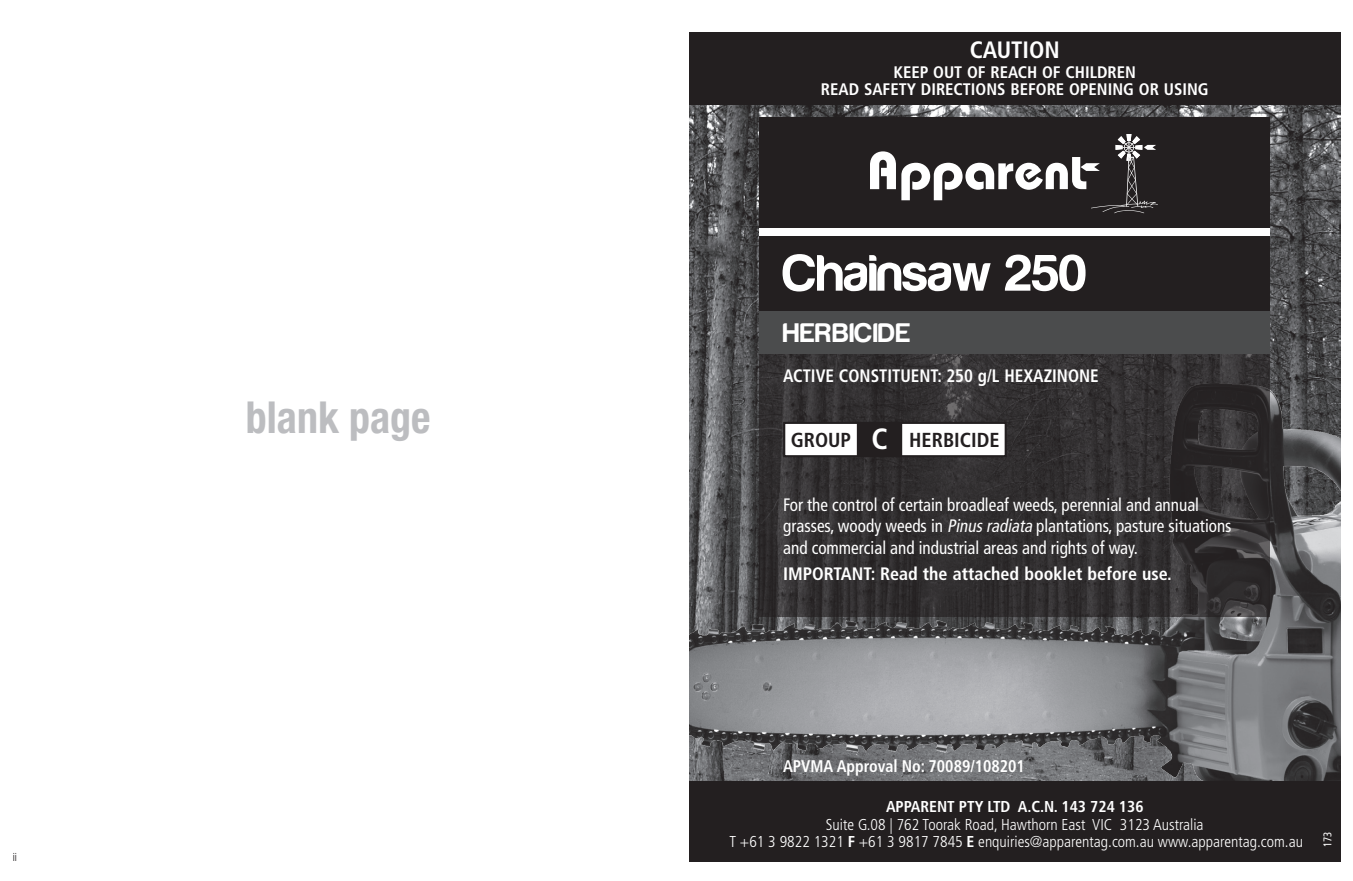
<style>
.page{position:relative;width:1353px;height:881px;background:#fff}
.page>*{position:absolute;margin:0;border:0;box-sizing:border-box;transform-origin:0 0}
.Product{font:52.88px "Harabara";letter-spacing:.01em;color:#fff}
.BODY_text_BOLD{font:700 condensed 44.1px "Helvetica Neue";color:#bcbdc0;scale:.95 1}
.t1{font:700 condensed 29.25px "Frutiger";color:#fff}
.Chemical_Type{font:27.9px "Harabara";letter-spacing:.035em;color:#fff}
.Signal{font:700 condensed 23.62px "Frutiger";color:#fff}
.t2{font:700 condensed 20.25px "Frutiger";color:#231f20}
.text{font:condensed 18px/21.6px "Frutiger";color:#fff;scale:.95 1}
.Constituent{font:700 condensed 18px "Frutiger";color:#fff}
.Constituent-2{font:700 condensed 18px "Frutiger";color:#fff;scale:.95 1}
.text-2{font:700 condensed 16.88px "Frutiger";color:#fff;scale:.95 1}
.Warning{font:700 condensed 16.65px "Frutiger";color:#fff}
.text-3{font:300 condensed 15.75px/17.6px "Frutiger";color:#fff;text-align:center}
.text-4{font:700 condensed 15.75px "Frutiger";color:#fff}
.text-5{font:condensed 11.25px "Frutiger";color:#fff;scale:.95 1}
.t3{font:300 condensed 11.25px "Helvetica Neue";color:#231f20}
.s1{font-style:italic}
.s2{font-weight:700}
</style>
<div class="page">
<img style="left:689px;top:105px;width:650px;height:263px">
<img style="left:689px;top:368px;width:650px;height:413px">
<div style="left:689px;top:32px;width:650px;height:73px;background:#231f20"></div>
<div style="left:689px;top:781px;width:650px;height:80px;background:#231f20"></div>
<svg style="left:759px;top:353px;width:510px;height:263px;background:#323031"></svg>
<div style="left:759px;top:235px;width:510px;height:76px;background:#231f20"></div>
<div style="left:759px;top:311px;width:510px;height:42px;background:#4b4c4d"></div>
<div style="left:784px;top:422px;width:221px;height:34px;background:#fff"></div>
<div style="left:783px;top:421px;width:223px;height:36px;border:2px solid #231f20"></div>
<div style="left:857px;top:423px;width:44px;height:33px;background:#231f20"></div>
<div style="left:856px;top:422px;width:46px;height:35px;border:1px solid #231f20"></div>
<div style="left:759px;top:118px;width:510px;height:110px;background:#231f20"></div>
<svg style="left:870px;top:151px;width:25px;height:38px"></svg>
<svg style="left:901px;top:134px;width:256px;height:79px"></svg>
<div style="left:759px;top:228px;width:510px;height:7px;background:#fff"></div>
<p class="t3" style="left:13px;top:850px;width:6px">ii</p>
<p class="BODY_text_BOLD" style="left:246px;top:390px;width:196px">blank page</p>
<p class="Signal" style="left:969px;top:36px;width:92px">CAUTION</p>
<p class="Warning" style="left:893px;top:63px;width:244px">KEEP OUT OF REACH OF CHILDREN</p>
<p class="Warning" style="left:820px;top:79px;width:389px">READ SAFETY DIRECTIONS BEFORE OPENING OR USING</p>
<p class="Product" style="left:783px;top:245px;width:305px">Chainsaw 250</p>
<p class="Chemical_Type" style="left:783px;top:318px;width:129px">HERBICIDE</p>
<p class="Constituent-2" style="left:783px;top:365px;width:334px">ACTIVE CONSTITUENT: 250 g/L HEXAZINONE</p>
<p class="t2" style="left:790px;top:428px;width:62px">GROUP</p>
<p class="t1" style="left:871px;top:421px;width:18px">C</p>
<p class="t2" style="left:909px;top:428px;width:92px">HERBICIDE</p>
<p class="text" style="left:783px;top:493px;width:473px">For the control of certain broadleaf weeds, perennial and annual grasses, woody weeds in <span class="s1">Pinusradiata</span> plantations, pasture situations and commercial and industrial areas and rights of way.</p>
<p class="Constituent" style="left:783px;top:562px;width:390px">IMPORTANT: Read the attached booklet before use.</p>
<p class="text-2" style="left:783px;top:756px;width:256px">APVMA Approval No: 70089/108201</p>
<p class="text-4" style="left:885px;top:796px;width:259px">APPARENT PTY LTD A.C.N. 143 724 136</p>
<p class="text-3" style="left:729px;top:815px;width:575px">Suite G.08 | 762 Toorak Road, Hawthorn East VIC 3123 Australia<br>T +61 3 9822 1321 <span class="s2">F</span> +61 3 9817 7845 <span class="s2">E</span> enquiries@apparentag.com.au www.apparentag.com.au</p>
<p class="text-5" style="left:1320px;top:846px;width:18px;rotate:-90deg">173</p>
</div>
